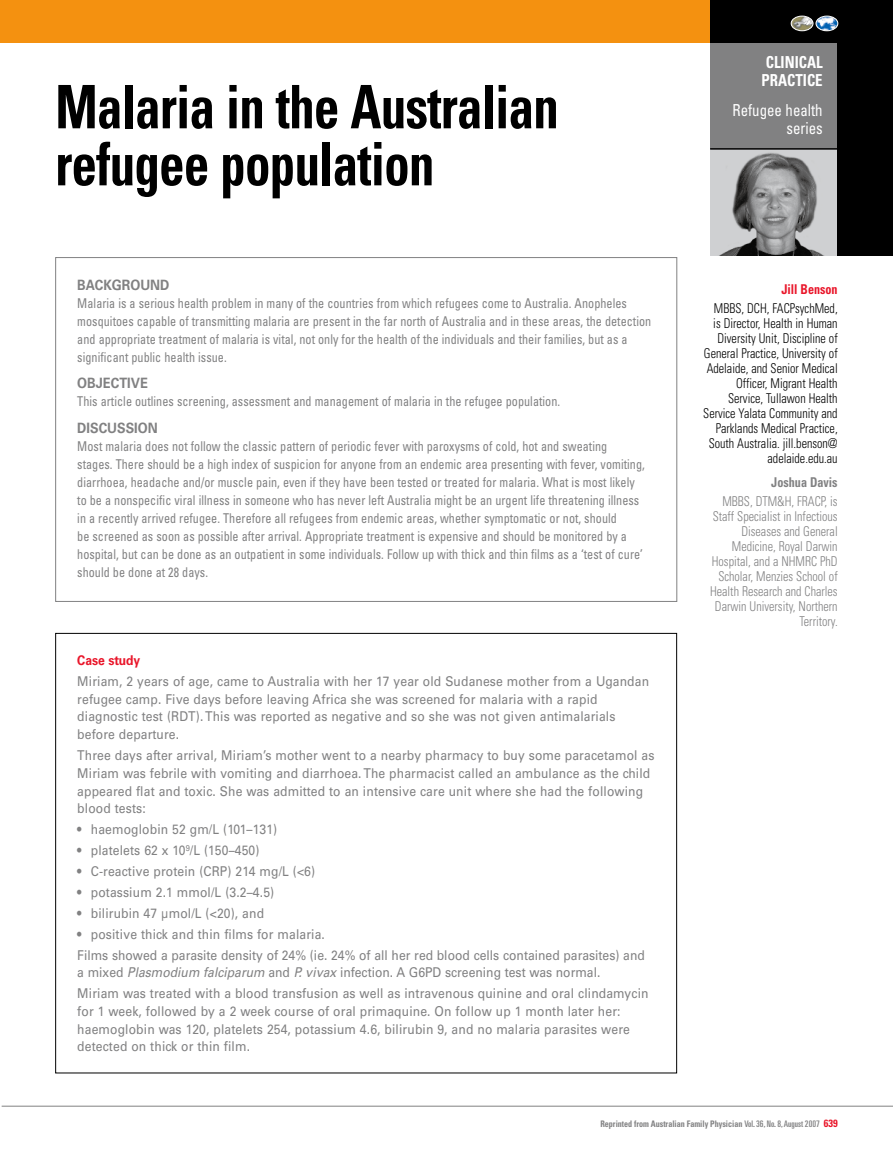
<style>
.page{position:relative;width:893px;height:1170px;background:#fff}
.page>*{position:absolute;margin:0;border:0;box-sizing:border-box;transform-origin:0 0}
.t1{font:700 condensed 60px/57px "Univers LT";letter-spacing:-.015em;color:#000;scale:.85 1}
.t2{font:condensed 16.5px/18px "Univers LT";color:#fff;text-align:right;scale:.9 1}
.t3{font:700 condensed 16.5px/18px "Univers LT";color:#fff;scale:.9 1}
.t4{font:700 14.25px "Univers LT";color:#818182;scale:.9 1}
.t5{font:13.5px/17.7px "Univers LT";letter-spacing:.01em;color:#818182;scale:.9 1}
.t6{font:condensed 13.5px/18px "Univers LT";letter-spacing:.005em;color:#818182;scale:.9 1}
.t7{font:300 condensed 13.5px/15px "Univers LT";color:#000;text-align:right;scale:.9 1}
.t8{font:300 condensed 13.5px/15px "Univers LT";color:#818182;text-align:right;scale:.9 1}
.t9{font:700 condensed 13.5px "Univers LT";color:#818182;scale:.9 1}
.t10{font:700 condensed 13.5px "Univers LT";color:#e9162a;scale:.9 1}
.t11{font:700 13.5px "Univers LT";letter-spacing:-.005em;color:#e9162a;scale:.9 1}
.t12{font:700 condensed 9px "Univers LT";color:#818182;scale:.9 1}
.s1{font-style:italic}
.s2{font-weight:400;font-stretch:ultra-condensed}
.s3{font-size:10.5px;color:#e9162a}
</style>
<div class="page">
<div style="left:0;top:0;width:710px;height:43px;background:#f49110"></div>
<div style="left:710px;top:149px;width:128px;height:106px;background:#cfd0d2"></div>
<img style="left:720px;top:153px;width:103px;height:102px">
<div style="left:710px;top:43px;width:128px;height:106px;background:#818182"></div>
<hr style="left:710px;top:148px;width:128px;height:2px;background:#000">
<hr style="left:2px;top:1105px;width:891px;height:1px;background:#818182">
<div style="left:710px;top:0;width:183px;height:43px;background:#000"></div>
<div style="left:838px;top:0;width:55px;height:255px;background:#000"></div>
<svg style="left:815px;top:15px;width:24px;height:17px"></svg>
<img style="left:816px;top:16px;width:22px;height:15px">
<div style="left:816px;top:16px;width:22px;height:15px;border:1px solid #fff;border-radius:50%"></div>
<svg style="left:790px;top:15px;width:24px;height:17px"></svg>
<img style="left:791px;top:16px;width:22px;height:15px">
<div style="left:791px;top:16px;width:22px;height:15px;border:1px solid #fff;border-radius:50%"></div>
<h1 class="t1" style="left:55px;top:78px;width:594px">Malaria in the Australian refugee population</h1>
<p class="t4" style="left:77px;top:276px;width:104px">BACKGROUND</p>
<p class="t6" style="left:77px;top:294px;width:639px">Malaria is a serious health problem in many of the countries from which refugees come to Australia. Anopheles mosquitoes capable of transmitting malaria are present in the far north of Australia and in these areas, the detection and appropriate treatment of malaria is vital, not only for the health of the individuals and their families, but as a significant public health issue.</p>
<p class="t4" style="left:77px;top:375px;width:80px">OBJECTIVE</p>
<p class="t6" style="left:77px;top:392px;width:538px">This article outlines screening, assessment and management of malaria in the refugee population.</p>
<p class="t4" style="left:77px;top:419px;width:91px">DISCUSSION</p>
<p class="t6" style="left:77px;top:437px;width:632px">Most malaria does not follow the classic pattern of periodic fever with paroxysms of cold, hot and sweating stages. There should be a high index of suspicion for anyone from an endemic area presenting with fever, vomiting, diarrhoea, headache and/or muscle pain, even if they have been tested or treated for malaria. What is most likely to be a nonspecific viral illness in someone who has never left Australia might be an urgent life threatening illness in a recently arrived refugee. Therefore all refugees from endemic areas, whether symptomatic or not, should<br>be screened as soon as possible after arrival. Appropriate treatment is expensive and should be monitored by a hospital, but can be done as an outpatient in some individuals. Follow up with thick and thin films as a ‘test of cure’ should be done at 28 days.</p>
<p class="t11" style="left:77px;top:652px;width:72px">Case study</p>
<p class="t5" style="left:77px;top:672px;width:637px">Miriam, 2 years of age, came to Australia with her 17 year old Sudanese mother from a Ugandan refugee camp. Five days before leaving Africa she was screened for malaria with a rapid diagnostic test (RDT). This was reported as negative and so she was not given antimalarials before departure.</p>
<p class="t5" style="left:77px;top:746px;width:643px">Three days after arrival, Miriam’s mother went to a nearby pharmacy to buy some paracetamol as Miriam was febrile with vomiting and diarrhoea. The pharmacist called an ambulance as the child appeared flat and toxic. She was admitted to an intensive care unit where she had the following blood tests:</p>
<p class="t5" style="left:77px;top:820px;width:224px">• haemoglobin 52 gm/L (101–131)</p>
<p class="t5" style="left:77px;top:841px;width:204px">• platelets 62 x 10<sup>9</sup>/L (150–450)</p>
<p class="t5" style="left:77px;top:862px;width:266px">• C-reactive protein (CRP) 214 mg/L (&lt;6)</p>
<p class="t5" style="left:77px;top:883px;width:220px">• potassium 2.1 mmol/L (3.2–4.5)</p>
<p class="t5" style="left:77px;top:904px;width:209px">• bilirubin 47 µmol/L (&lt;20), and</p>
<p class="t5" style="left:77px;top:923px;width:632px;line-height:20.9px">• positive thick and thin films for malaria.<br>Films showed a parasite density of 24% (ie. 24% of all her red blood cells contained parasites) and</p>
<p class="t5" style="left:77px;top:962px;width:636px;line-height:20.9px">a mixed <span class="s1">Plasmodium falciparum</span> and <span class="s1">P. vivax</span> infection. A G6PD screening test was normal.<br>Miriam was treated with a blood transfusion as well as intravenous quinine and oral clindamycin</p>
<p class="t5" style="left:77px;top:1002px;width:616px">for 1 week, followed by a 2 week course of oral primaquine. On follow up 1 month later her: haemoglobin was 120, platelets 254, potassium 4.6, bilirubin 9, and no malaria parasites were detected on thick or thin film.</p>
<p class="t3" style="left:762px;top:53px;width:69px">CLINICAL<br>PRACTICE</p>
<p class="t2" style="left:732px;top:101px;width:102px">Refugee health series</p>
<p class="t10" style="left:781px;top:280px;width:64px">Jill Benson</p>
<p class="t7" style="left:703px;top:300px;width:151px">MBBS, DCH, FACPsychMed, is Director, Health in Human<br>Diversity Unit, Discipline of<br>General Practice, University of<br>Adelaide, and Senior Medical<br>Officer, Migrant Health<br>Service, Tullawon Health<br>Service Yalata Community and<br>Parklands Medical Practice,<br>South Australia. jill.benson@ adelaide.edu.au</p>
<p class="t9" style="left:771px;top:473px;width:75px">Joshua Davis</p>
<p class="t8" style="left:710px;top:493px;width:143px">MBBS, DTM&amp;H, FRACP, is<br>Staff Specialist in Infectious<br>Diseases and General<br>Medicine, Royal Darwin<br>Hospital, and a NHMRC PhD<br>Scholar, Menzies School of<br>Health Research and Charles<br>Darwin University, Northern<br>Territory.</p>
<p class="t12" style="left:600px;top:1118px;width:265px">Reprinted from Australian Family Physician <span class="s2">Vol. 36, No. 8, August 2007</span> <span class="s3">639</span></p>
</div>
